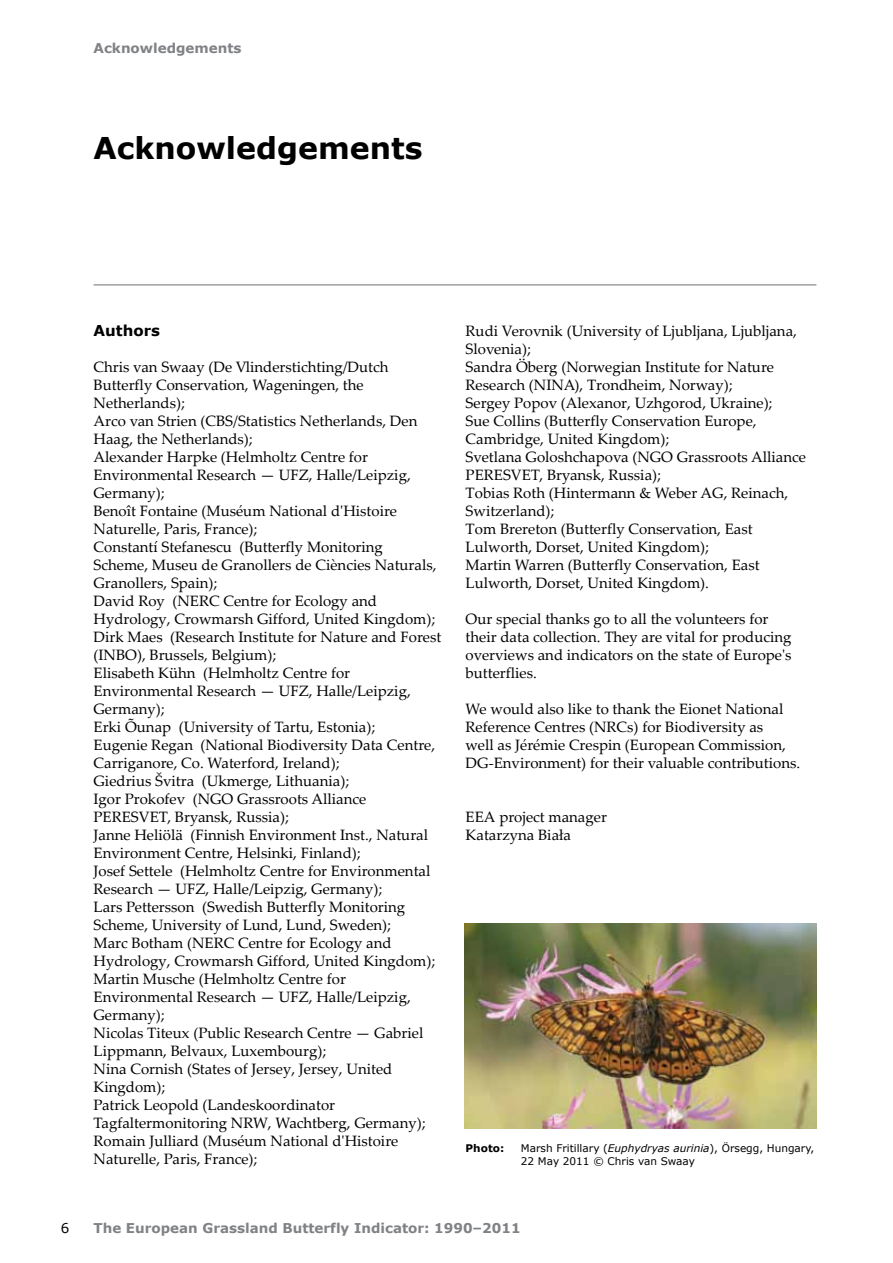
<style>
.page{position:relative;width:893px;height:1263px;background:#fff}
.page>*{position:absolute;margin:0;border:0;box-sizing:border-box;transform-origin:0 0}
.t1{font:700 30px "Verdana";color:#000}
.t2{font:15px/18px "Palatino Linotype";color:#000}
.t3{font:700 15px "Verdana";color:#000}
.t4{font:700 13.5px "Verdana";color:#808285}
.t5{font:13.5px "Verdana";color:#000}
.t6{font:10.5px/12.8px "Verdana";color:#000}
.t7{font:700 10.5px "Verdana";color:#000}
.s1{font-style:italic}
</style>
<div class="page">
<hr style="left:94px;top:285px;width:722px;height:1px;background:#6d6e71">
<img style="left:465px;top:923px;width:351px;height:205px">
<p class="t4" style="left:94px;top:39px;width:150px">Acknowledgements</p>
<h1 class="t1" style="left:94px;top:127px;width:330px">Acknowledgements</h1>
<p class="t3" style="left:94px;top:320px;width:68px">Authors</p>
<p class="t2" style="left:94px;top:357px;width:349px">Chris van Swaay (De Vlinderstichting/Dutch Butterfly Conservation, Wageningen, the Netherlands);<br>Arco van Strien (CBS/Statistics Netherlands, Den Haag, the Netherlands);<br>Alexander Harpke (Helmholtz Centre for Environmental Research — UFZ, Halle/Leipzig, Germany);<br>Benoît Fontaine (Muséum National d'Histoire Naturelle, Paris, France);<br>Constantí Stefanescu (Butterfly Monitoring<br>Scheme, Museu de Granollers de Ciències Naturals, Granollers, Spain);<br>David Roy (NERC Centre for Ecology and Hydrology, Crowmarsh Gifford, United Kingdom); Dirk Maes (Research Institute for Nature and Forest (INBO), Brussels, Belgium);<br>Elisabeth Kühn (Helmholtz Centre for Environmental Research — UFZ, Halle/Leipzig, Germany);<br>Erki Õunap (University of Tartu, Estonia);<br>Eugenie Regan (National Biodiversity Data Centre, Carriganore, Co. Waterford, Ireland);<br>Giedrius Švitra (Ukmerge, Lithuania);<br>Igor Prokofev (NGO Grassroots Alliance PERESVET, Bryansk, Russia);<br>Janne Heliölä (Finnish Environment Inst., Natural Environment Centre, Helsinki, Finland);<br>Josef Settele (Helmholtz Centre for Environmental Research — UFZ, Halle/Leipzig, Germany);<br>Lars Pettersson (Swedish Butterfly Monitoring Scheme, University of Lund, Lund, Sweden);<br>Marc Botham (NERC Centre for Ecology and Hydrology, Crowmarsh Gifford, United Kingdom); Martin Musche (Helmholtz Centre for Environmental Research — UFZ, Halle/Leipzig, Germany);<br>Nicolas Titeux (Public Research Centre — Gabriel Lippmann, Belvaux, Luxembourg);<br>Nina Cornish (States of Jersey, Jersey, United Kingdom);<br>Patrick Leopold (Landeskoordinator Tagfaltermonitoring NRW, Wachtberg, Germany); Romain Julliard (Muséum National d'Histoire Naturelle, Paris, France);</p>
<p class="t2" style="left:466px;top:321px;width:342px">Rudi Verovnik (University of Ljubljana, Ljubljana, Slovenia);<br>Sandra Öberg (Norwegian Institute for Nature Research (NINA), Trondheim, Norway);<br>Sergey Popov (Alexanor, Uzhgorod, Ukraine);<br>Sue Collins (Butterfly Conservation Europe, Cambridge, United Kingdom);<br>Svetlana Goloshchapova (NGO Grassroots Alliance PERESVET, Bryansk, Russia);<br>Tobias Roth (Hintermann &amp; Weber AG, Reinach, Switzerland);<br>Tom Brereton (Butterfly Conservation, East Lulworth, Dorset, United Kingdom);<br>Martin Warren (Butterfly Conservation, East Lulworth, Dorset, United Kingdom).</p>
<p class="t2" style="left:466px;top:609px;width:327px">Our special thanks go to all the volunteers for their data collection. They are vital for producing overviews and indicators on the state of Europe's butterflies.</p>
<p class="t2" style="left:466px;top:699px;width:336px">We would also like to thank the Eionet National Reference Centres (NRCs) for Biodiversity as<br>well as Jérémie Crespin (European Commission, DG‑Environment) for their valuable contributions.</p>
<p class="t2" style="left:466px;top:807px;width:143px">EEA project manager<br>Katarzyna Biała</p>
<p class="t7" style="left:466px;top:1140px;width:40px">Photo:</p>
<p class="t6" style="left:521px;top:1141px;width:295px">Marsh Fritillary (<span class="s1">Euphydryas aurinia</span>), Örsegg, Hungary,<br>22 May 2011 © Chris van Swaay</p>
<p class="t5" style="left:61px;top:1219px;width:10px">6</p>
<p class="t4" style="left:94px;top:1219px;width:429px">The European Grassland Butterfly Indicator: 1990–2011</p>
</div>
